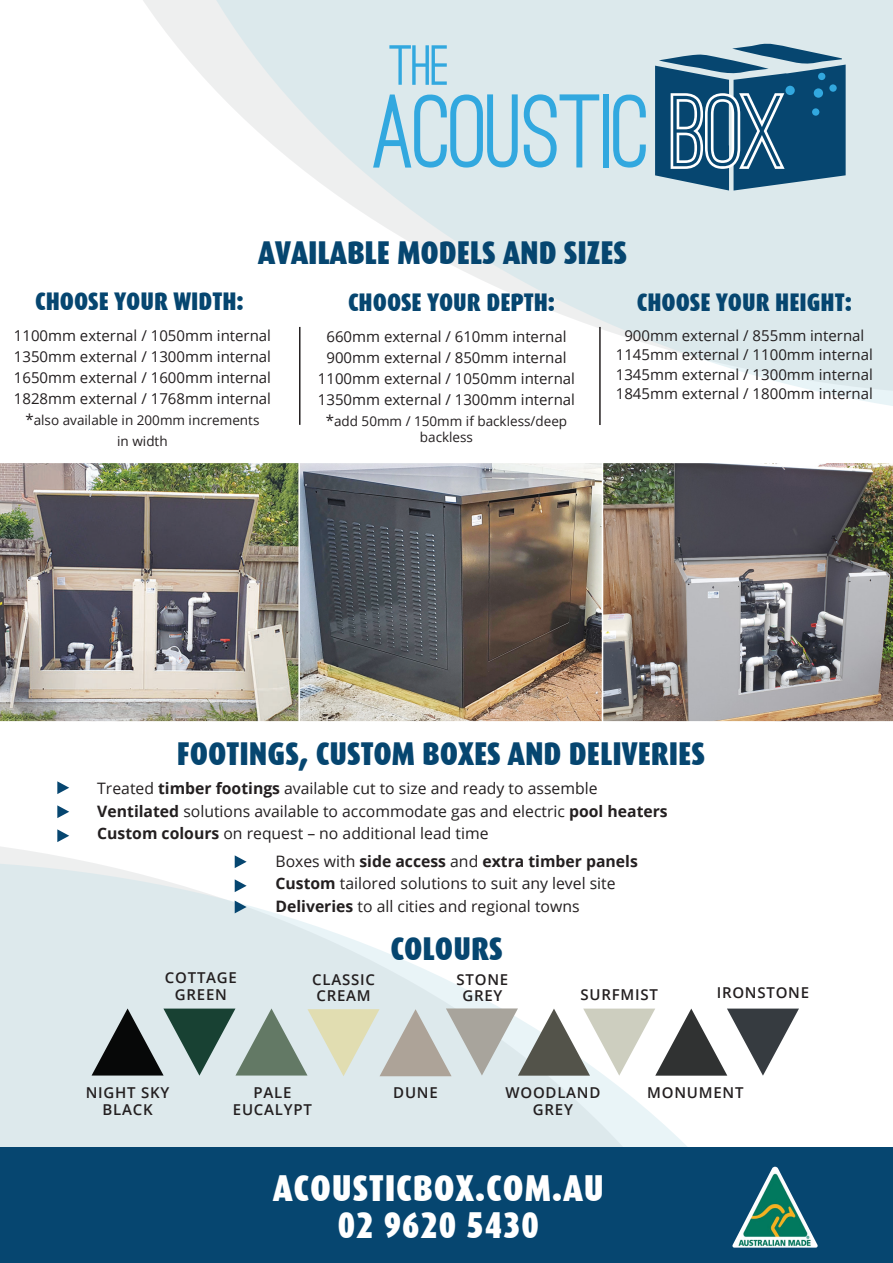
<style>
.page{position:relative;width:893px;height:1263px;background:#fff}
.page>*{position:absolute;margin:0;border:0;box-sizing:border-box;transform-origin:0 0}
.t1{font:900 37.5px/37.5px "Dax Condensed";letter-spacing:.025em;color:#fff;text-align:center}
.t2{font:900 33px "Dax Condensed";color:#064670}
.t3{font:900 25.5px "Dax Condensed";color:#064670}
.t4{font:15.75px/22.5px "Open Sans";color:#231f20}
.t5{font:15px/21px "Open Sans";color:#231f20;text-align:center}
.t6{font:600 15px/16.5px "Open Sans";letter-spacing:.05em;color:#231f20;text-align:center}
.t7{font:13.5px/21px "Open Sans";color:#231f20;text-align:center}
.s1{font-size:15px}
.s2{font-weight:700}
</style>
<div class="page">
<svg style="left:0;top:860px;width:687px;height:287px;fill:#dde9ec"></svg>
<svg style="left:143px;top:0;width:750px;height:423px"></svg>
<hr style="left:299px;top:327px;width:1px;height:98px;background:#231f20">
<hr style="left:599px;top:327px;width:2px;height:98px;background:#231f20">
<div style="left:0;top:1147px;width:893px;height:116px;background:#064670"></div>
<svg style="left:92px;top:1008px;width:707px;height:68px"></svg>
<img style="left:0;top:463px;width:893px;height:258px">
<svg style="left:770px;top:1166px;width:10px;height:6px"></svg>
<img style="left:732px;top:1172px;width:86px;height:76px">
<hr style="left:298px;top:445px;width:2px;height:290px;background:#fff">
<hr style="left:602px;top:440px;width:1px;height:290px;background:#fff">
<svg style="left:373px;top:94px;width:145px;height:74px;background:#a2d2e7"></svg>
<svg style="left:524px;top:94px;width:75px;height:73px;background:#acd6e8"></svg>
<div style="left:603px;top:95px;width:6px;height:73px;background:#32a8df"></div>
<svg style="left:613px;top:94px;width:33px;height:74px;background:#a2d2e7"></svg>
<svg style="left:655px;top:42px;width:191px;height:149px;background:#487997"></svg>
<svg style="left:389px;top:45px;width:58px;height:40px;background:#a5d3e7"></svg>
<svg style="left:235px;top:855px;width:12px;height:13px"></svg>
<svg style="left:235px;top:879px;width:12px;height:13px"></svg>
<svg style="left:57px;top:805px;width:12px;height:13px"></svg>
<svg style="left:57px;top:829px;width:12px;height:13px"></svg>
<svg style="left:57px;top:781px;width:12px;height:13px"></svg>
<svg style="left:235px;top:900px;width:12px;height:13px"></svg>
<h2 class="t2" style="left:258px;top:234px;width:370px">AVAILABLE MODELS AND SIZES</h2>
<h3 class="t3" style="left:35px;top:287px;width:210px">CHOOSE YOUR WIDTH:</h3>
<p class="t5" style="left:14px;top:324px;width:259px;text-align:justify">1100mm external / 1050mm internal 1350mm external / 1300mm internal 1650mm external / 1600mm internal 1828mm external / 1768mm internal</p>
<p class="t7" style="left:25px;top:409px;width:236px"><span class="s1">*</span>also available in 200mm increments in width</p>
<h3 class="t3" style="left:348px;top:287px;width:209px">CHOOSE YOUR DEPTH:</h3>
<h3 class="t3" style="left:637px;top:288px;width:217px">CHOOSE YOUR HEIGHT:</h3>
<p class="t5" style="left:616px;top:325px;width:259px;line-height:19.5px">900mm external / 855mm internal 1145mm external / 1100mm internal 1345mm external / 1300mm internal 1845mm external / 1800mm internal</p>
<p class="t5" style="left:318px;top:325px;width:259px">660mm external / 610mm internal 900mm external / 850mm internal 1100mm external / 1050mm internal 1350mm external / 1300mm internal</p>
<p class="t7" style="left:326px;top:412px;width:243px;line-height:16.2px"><span class="s1">*</span>add 50mm / 150mm if backless/deep backless</p>
<h2 class="t2" style="left:177px;top:735px;width:530px">FOOTINGS, CUSTOM BOXES AND DELIVERIES</h2>
<p class="t4" style="left:97px;top:777px;width:572px">Treated <span class="s2">timber footings</span> available cut to size and ready to assemble<br><span class="s2">Ventilated</span> solutions available to accommodate gas and electric <span class="s2">pool heaters<br>Custom colours</span> on request – no additional lead time</p>
<p class="t4" style="left:275px;top:849px;width:364px">Boxes with <span class="s2">side access</span> and <span class="s2">extra timber panels<br>Custom</span> tailored solutions to suit any level site<br><span class="s2">Deliveries</span> to all cities and regional towns</p>
<h2 class="t2" style="left:390px;top:930px;width:114px">COLOURS</h2>
<p class="t6" style="left:165px;top:969px;width:73px">COTTAGE<br>GREEN</p>
<p class="t6" style="left:312px;top:971px;width:64px;text-align:left">CLASSIC<br>CREAM</p>
<p class="t6" style="left:457px;top:971px;width:53px">STONE<br>GREY</p>
<p class="t6" style="left:581px;top:985px;width:79px">SURFMIST</p>
<p class="t6" style="left:717px;top:984px;width:94px">IRONSTONE</p>
<p class="t6" style="left:86px;top:1084px;width:85px">NIGHT SKY<br>BLACK</p>
<p class="t6" style="left:233px;top:1084px;width:80px">PALE<br>EUCALYPT</p>
<p class="t6" style="left:393px;top:1084px;width:46px">DUNE</p>
<p class="t6" style="left:506px;top:1084px;width:96px">WOODLAND<br>GREY</p>
<p class="t6" style="left:647px;top:1084px;width:98px">MONUMENT</p>
<h1 class="t1" style="left:273px;top:1169px;width:332px">ACOUSTICBOX.COM.AU<br>02 9620 5430</h1>
</div>
